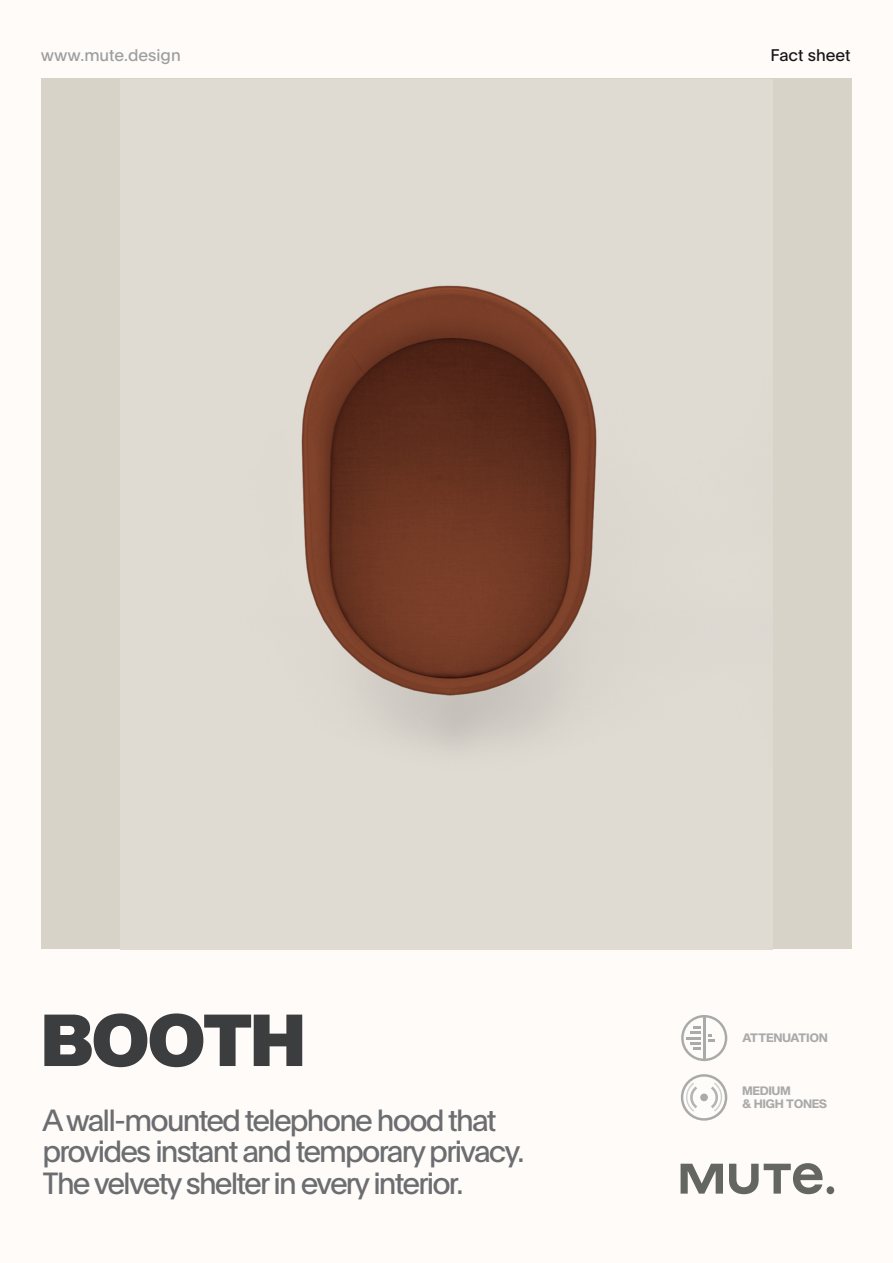
<style>
.page{position:relative;width:893px;height:1263px;background:#fefbf8}
.page>*{position:absolute;margin:0;border:0;box-sizing:border-box;transform-origin:0 0}
.t1{font:72px "Sequel Sans Black Disp";color:#3b3d3f}
.t2{font:30px/31.5px "Plain";letter-spacing:-.06em;color:#6c6d70}
.t3{font:16.5px "Plain";color:#9c9d9f}
.t4{font:16.5px "Plain";color:#171419}
.t5{font:12px/13.5px "Sequel Sans Bold Disp";letter-spacing:.02em;color:#a9aaaa}
</style>
<div class="page">
<svg style="left:681px;top:1163px;width:153px;height:31px"></svg>
<svg style="left:681px;top:1015px;width:46px;height:46px"></svg>
<svg style="left:681px;top:1074px;width:46px;height:47px"></svg>
<div style="left:41px;top:79px;width:811px;height:870px;background:#dfdbd2"></div>
<img style="left:300px;top:284px;width:298px;height:453px">
<p class="t3" style="left:41px;top:47px;width:141px">www.mute.design</p>
<p class="t4" style="left:770px;top:47px;width:81px">Fact sheet</p>
<h1 class="t1" style="left:43px;top:995px;width:263px">BOOTH</h1>
<p class="t2" style="left:43px;top:1106px;width:483px">Awall-mounted telephone hood that provides instant and temporary privacy.<br>The velvety shelter in every interior.</p>
<p class="t5" style="left:742px;top:1031px;width:87px">ATTENUATION</p>
<p class="t5" style="left:742px;top:1083px;width:86px">MEDIUM<br>&amp; HIGH TONES</p>
</div>
